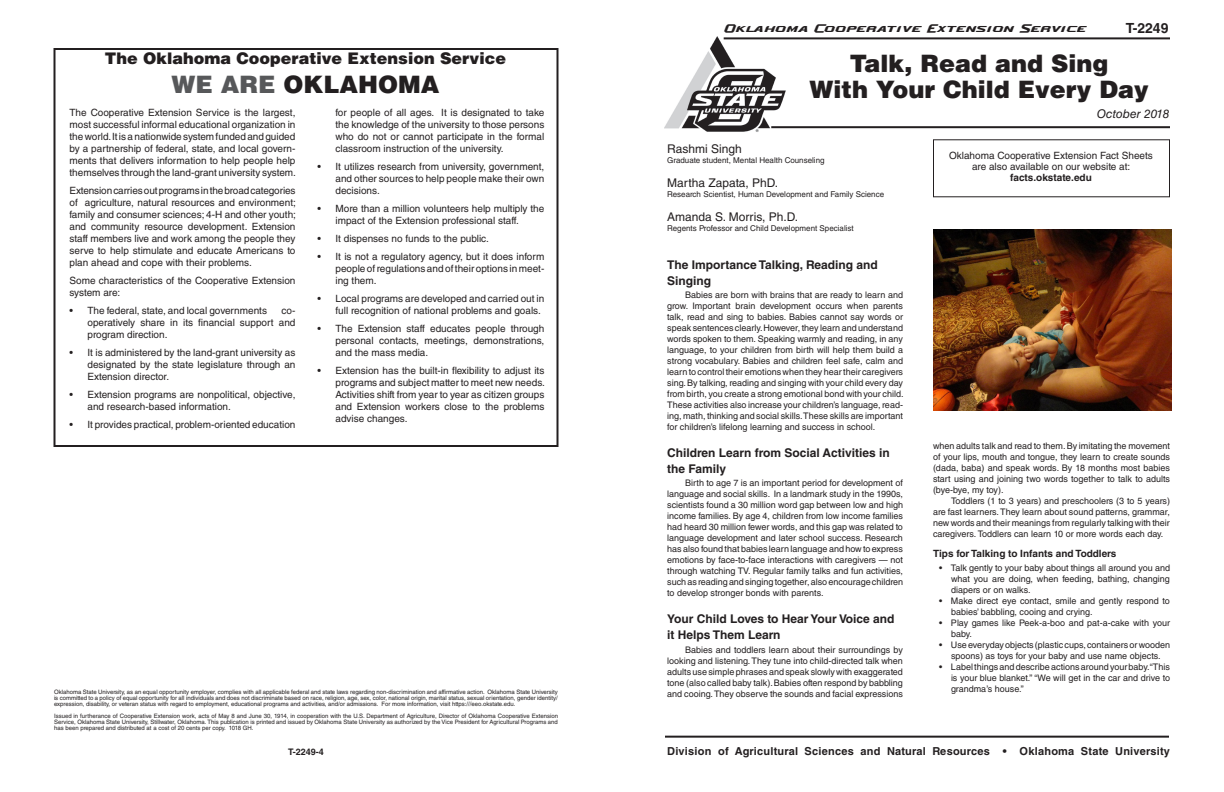
<style>
.page{position:relative;width:1224px;height:792px;background:#fff}
.page>*{position:absolute;margin:0;border:0;box-sizing:border-box;transform-origin:0 0}
.Headline{font:900 24px "Helvetica LT Std";color:#231f20}
.t1{font:900 16px "Helvetica LT Std";color:#231f20}
.t2{font:700 14px "Helvetica LT Std";color:#231f20}
.Subhead_1{font:700 12px/16px "Helvetica LT Std";color:#231f20}
.Names{font:12px "Helvetica LT Std";color:#231f20}
.Subhead_1-2{font:italic 12px "Helvetica LT Std";color:#231f20}
.t3{font:700 11px "Helvetica LT Std";letter-spacing:.02em;color:#231f20}
.t4{font:11px "Ok State U";color:#231f20}
.Body_Text{font:10px/12px "Helvetica LT Std";color:#231f20;text-align:justify}
.Subhead_2{font:700 10px "Helvetica LT Std";color:#231f20}
.Body_Text-2{font:700 10px "Helvetica LT Std";color:#231f20}
.Body_Text-3{font:9px/11px "Helvetica LT Std";color:#231f20;text-align:justify}
.Bulleted_Text{font:9px/11px "Helvetica LT Std";color:#231f20;text-align:justify}
.Body_Text-4{font:700 9px "Helvetica LT Std";color:#231f20}
.Titles{font:8px "Helvetica LT Std";color:#231f20}
.Cost{font:6px/6px "Helvetica LT Std";color:#231f20;text-align:justify}
.s1{color:#57585a}
</style>
<div class="page">
<img style="left:664px;top:36px;width:123px;height:96px">
<hr style="left:665px;top:736px;width:504px;height:2px;background:#231f20">
<hr style="left:771px;top:126px;width:399px;height:2px;background:#231f20">
<hr style="left:724px;top:37px;width:446px;height:2px;background:#231f20">
<div style="left:54px;top:48px;width:504px;height:399px;border:2px solid #231f20"></div>
<img style="left:933px;top:229px;width:238px;height:181px">
<p class="t1" style="left:105px;top:48px;width:403px">The Oklahoma Cooperative Extension Service</p>
<p class="Headline" style="left:172px;top:69px;width:269px"><span class="s1">WE ARE</span> OKLAHOMA</p>
<p class="Body_Text" style="left:336px;top:107px;width:210px">for people of all ages. It is designated to take the knowledge of the university to those persons who do not or cannot participate in the formal classroom instruction of the university.</p>
<p class="Body_Text" style="left:336px;top:161px;width:210px;text-indent:-18px">• It utilizes research from university, government, and other sources to help people make their own decisions.</p>
<p class="Body_Text" style="left:336px;top:203px;width:210px;text-indent:-18px">• More than a million volunteers help multiply the impact of the Extension professional staff.</p>
<p class="Body_Text" style="left:318px;top:233px;width:173px">• It dispenses no funds to the public.</p>
<p class="Body_Text" style="left:336px;top:251px;width:210px;text-indent:-18px">• It is not a regulatory agency, but it does inform people of regulations and of their options in meet&shy;ing them.</p>
<p class="Body_Text" style="left:336px;top:293px;width:210px;text-indent:-18px">• Local programs are developed and carried out in full recognition of national problems and goals.</p>
<p class="Body_Text" style="left:336px;top:323px;width:210px;text-indent:-18px">• The Extension staff educates people through personal contacts, meetings, demonstrations, and the mass media.</p>
<p class="Body_Text" style="left:336px;top:365px;width:211px;text-indent:-18px">• Extension has the built-in flexibility to adjust its programs and subject matter to meet new needs.<br>Activities shift from year to year as citizen groups and Extension workers close to the problems advise changes.</p>
<p class="Body_Text" style="left:70px;top:107px;width:228px">The Cooperative Extension Service is the largest, most successful informal educational organization in the world. It is a nationwide system funded and guided by a partnership of federal, state, and local govern&shy;ments that delivers information to help people help themselves through the land-grant university system.</p>
<p class="Body_Text" style="left:70px;top:185px;width:228px">Extension carries out programs in the broad categories of agriculture, natural resources and environment; family and consumer sciences; 4-H and other youth; and community resource development. Extension staff members live and work among the people they serve to help stimulate and educate Americans to plan ahead and cope with their problems.</p>
<p class="Body_Text" style="left:70px;top:275px;width:227px">Some characteristics of the Cooperative Extension system are:</p>
<p class="Body_Text" style="left:70px;top:305px;width:199px">• The federal, state, and local governments</p>
<p class="Body_Text" style="left:88px;top:305px;width:210px;text-indent:194px">co&shy;operatively share in its financial support and program direction.</p>
<p class="Body_Text" style="left:88px;top:347px;width:210px;text-indent:-18px">• It is administered by the land-grant university as designated by the state legislature through an Extension director.</p>
<p class="Body_Text" style="left:88px;top:389px;width:209px;text-indent:-18px">• Extension programs are nonpolitical, objective, and research-based information.</p>
<p class="Body_Text" style="left:70px;top:419px;width:228px">• It provides practical, problem-oriented education</p>
<p class="Cost" style="left:54px;top:689px;width:505px">Oklahoma State University, as an equal opportunity employer, complies with all applicable federal and state laws regarding non-discrimination and affirmative action. Oklahoma State University is committed to a policy of equal opportunity for all individuals and does not discriminate based on race, religion, age, sex, color, national origin, marital status, sexual orientation, gender identity/ expression, disability, or veteran status with regard to employment, educational programs and activities, and/or admissions. For more information, visit https:///eeo.okstate.edu.</p>
<p class="Cost" style="left:54px;top:713px;width:506px">Issued in furtherance of Cooperative Extension work, acts of May 8 and June 30, 1914, in cooperation with the U.S. Department of Agriculture, Director of Oklahoma Cooperative Extension Service, Oklahoma State University, Stillwater, Oklahoma. This publication is printed and issued by Oklahoma State University as authorized by the Vice President for Agricultural Programs and has been prepared and distributed at a cost of 20 cents per copy. 1018 GH.</p>
<p class="Body_Text-4" style="left:288px;top:746px;width:37px">T-2249-4</p>
<p class="t4" style="left:724px;top:23px;width:364px">Oklahoma Cooperative Extension Service</p>
<p class="t2" style="left:1126px;top:19px;width:44px">T-2249</p>
<p class="Headline" style="left:850px;top:48px;width:260px">Talk, Read and Sing</p>
<p class="Headline" style="left:809px;top:74px;width:341px">With Your Child Every Day</p>
<p class="Names" style="left:667px;top:141px;width:76px">Rashmi Singh</p>
<p class="Titles" style="left:667px;top:155px;width:159px">Graduate student, Mental Health Counseling</p>
<p class="Names" style="left:667px;top:175px;width:112px">Martha Zapata, PhD.</p>
<p class="Titles" style="left:667px;top:189px;width:218px">Research Scientist, Human Development and Family Science</p>
<p class="Names" style="left:667px;top:209px;width:132px">Amanda S. Morris, Ph.D.</p>
<p class="Titles" style="left:667px;top:223px;width:188px">Regents Professor and Child Development Specialist</p>
<p class="Subhead_1" style="left:667px;top:256px;width:212px">The Importance Talking, Reading and<br>Singing</p>
<p class="Body_Text-3" style="left:667px;top:289px;width:238px;text-indent:18px">Babies are born with brains that are ready to learn and grow. Important brain development occurs when parents talk, read and sing to babies. Babies cannot say words or speak sentences clearly. However, they learn and understand words spoken to them. Speaking warmly and reading, in any language, to your children from birth will help them build a strong vocabulary. Babies and children feel safe, calm and learn to control their emotions when they hear their caregivers sing. By talking, reading and singing with your child every day from birth, you create a strong emotional bond with your child.<br>These activities also increase your children’s language, read&shy;ing, math, thinking and social skills. These skills are important for children’s lifelong learning and success in school.</p>
<p class="Subhead_1" style="left:667px;top:445px;width:224px">Children Learn from Social Activities in the Family</p>
<p class="Body_Text-3" style="left:667px;top:478px;width:237px;text-indent:18px">Birth to age 7 is an important period for development of language and social skills. In a landmark study in the 1990s, scientists found a 30 million word gap between low and high income families. By age 4, children from low income families had heard 30 million fewer words, and this gap was related to language development and later school success. Research has also found that babies learn language and how to express emotions by face-to-face interactions with caregivers — not through watching TV. Regular family talks and fun activities, such as reading and singing together, also encourage children to develop stronger bonds with parents.</p>
<p class="Subhead_1" style="left:667px;top:611px;width:229px">Your Child Loves to Hear Your Voice and it Helps Them Learn</p>
<p class="Body_Text-3" style="left:667px;top:644px;width:237px;text-indent:18px">Babies and toddlers learn about their surroundings by looking and listening. They tune into child-directed talk when adults use simple phrases and speak slowly with exaggerated tone (also called baby talk). Babies often respond by babbling and cooing. They observe the sounds and facial expressions</p>
<p class="Subhead_1-2" style="left:1097px;top:107px;width:74px">October 2018</p>
<p class="Body_Text" style="left:949px;top:150px;width:205px">Oklahoma Cooperative Extension Fact Sheets</p>
<p class="Body_Text" style="left:972px;top:161px;width:160px">are also available on our website at:</p>
<p class="Body_Text-2" style="left:1010px;top:172px;width:83px">facts.okstate.edu</p>
<p class="Body_Text-3" style="left:933px;top:441px;width:239px">when adults talk and read to them. By imitating the movement of your lips, mouth and tongue, they learn to create sounds (dada, baba) and speak words. By 18 months most babies start using and joining two words together to talk to adults (bye-bye, my toy).</p>
<p class="Body_Text-3" style="left:933px;top:496px;width:239px;text-indent:18px">Toddlers (1 to 3 years) and preschoolers (3 to 5 years) are fast learners. They learn about sound patterns, grammar, new words and their meanings from regularly talking with their caregivers. Toddlers can learn 10 or more words each day.</p>
<p class="Subhead_2" style="left:933px;top:548px;width:185px">Tips for Talking to Infants and Toddlers</p>
<p class="Bulleted_Text" style="left:951px;top:562px;width:221px;text-indent:-12px">• Talk gently to your baby about things all around you and what you are doing, when feeding, bathing, changing diapers or on walks.</p>
<p class="Bulleted_Text" style="left:951px;top:595px;width:220px;text-indent:-12px">• Make direct eye contact, smile and gently respond to babies’ babbling, cooing and crying.</p>
<p class="Bulleted_Text" style="left:951px;top:617px;width:221px;text-indent:-12px">• Play games like Peek-a-boo and pat-a-cake with your baby.</p>
<p class="Bulleted_Text" style="left:939px;top:639px;width:233px;text-align:center">• Use everyday objects (plastic cups, containers or wooden spoons) as toys for your baby and use name objects.</p>
<p class="Bulleted_Text" style="left:951px;top:661px;width:221px;text-indent:-12px">• Label things and describe actions around your baby. “This is your blue blanket.” “We will get in the car and drive to grandma’s house.”</p>
<p class="t3" style="left:667px;top:744px;width:504px">Division of Agricultural Sciences and Natural Resources • Oklahoma State University</p>
</div>
